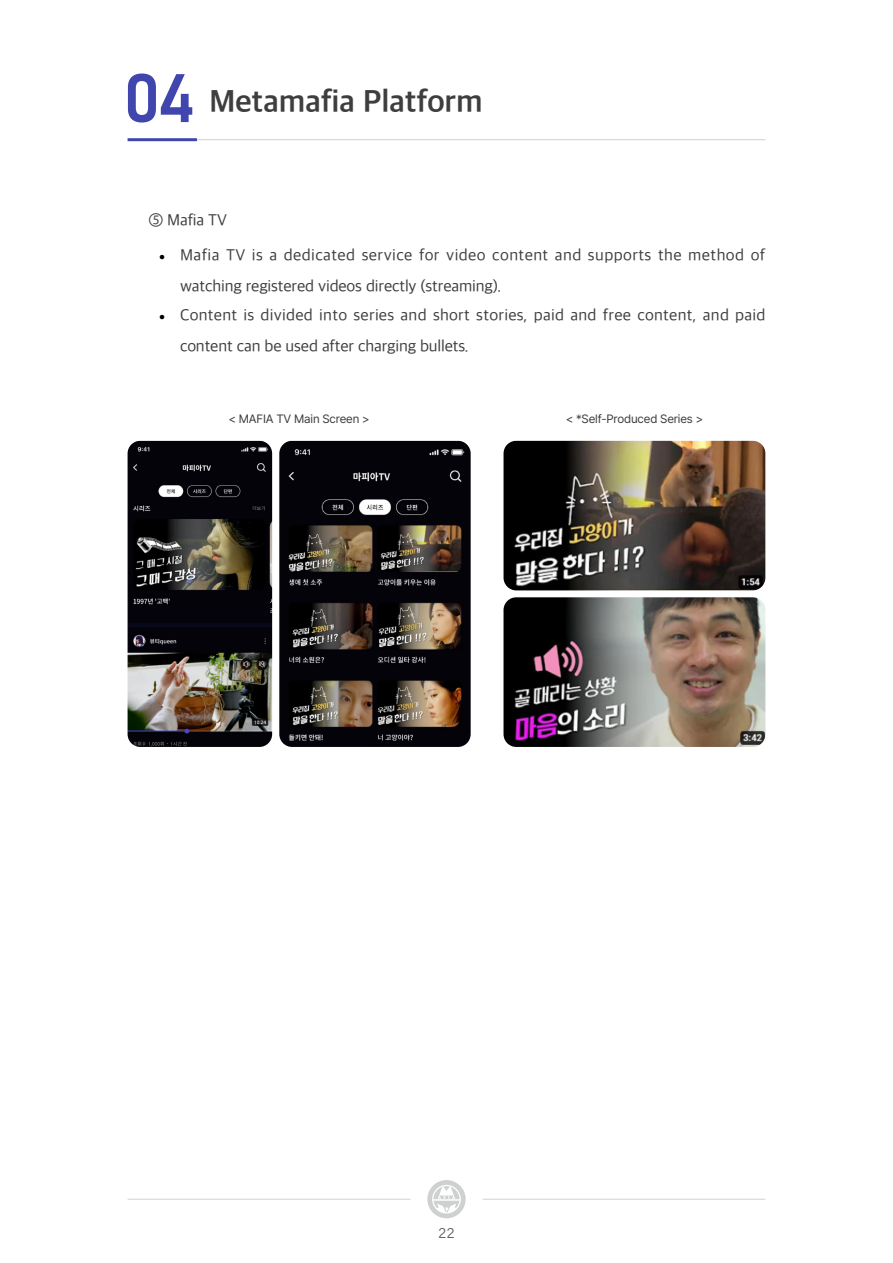
<style>
.page{position:relative;width:893px;height:1263px;background:#fff}
.page>*{position:absolute;margin:0;border:0;box-sizing:border-box;transform-origin:0 0}
.t1{font:67.5px "Bahnschrift";color:#4146af}
.t2{font:31.5px "Apple SD Gothic Neo B00";letter-spacing:-.01em;color:#3e3e3f}
.t3{font:16.5px/30.8px "Apple SD Gothic Neo R00";letter-spacing:.015em;color:#3e3e3f}
.t4{font:15px "Acumin Variable Concept";color:#57585a}
.t5{font:12px "Pretendard Variable";letter-spacing:-.01em;color:#3e3e3f}
.s1{font-family:"Adobe Myungjo Std";font-weight:500;font-size:18px;color:#000}
</style>
<div class="page">
<svg style="left:427px;top:1180px;width:39px;height:38px"></svg>
<hr style="left:128px;top:1199px;width:282px;height:1px;background:#d1d2d4">
<hr style="left:483px;top:1199px;width:282px;height:1px;background:#d1d2d4">
<hr style="left:128px;top:138px;width:69px;height:3px;background:#4146af">
<hr style="left:197px;top:139px;width:568px;height:1px;background:#cfd1d1">
<img style="left:128px;top:441px;width:144px;height:306px">
<img style="left:279px;top:441px;width:192px;height:306px">
<img style="left:503px;top:441px;width:262px;height:149px">
<img style="left:503px;top:597px;width:262px;height:150px">
<p class="t1" style="left:123px;top:47px;width:73px">04</p>
<p class="t2" style="left:209px;top:79px;width:275px">Metamafia Platform</p>
<p class="t3" style="left:149px;top:204px;width:80px">⑤ Mafia TV</p>
<p class="t3" style="left:180px;top:239px;width:587px;text-indent:-27px"><span class="s1">•</span> Mafia TV is a dedicated service for video content and supports the method of watching registered videos directly (streaming).</p>
<p class="t3" style="left:180px;top:299px;width:587px;text-indent:-27px"><span class="s1">•</span> Content is divided into series and short stories, paid and free content, and paid content can be used after charging bullets.</p>
<p class="t5" style="left:228px;top:410px;width:143px">&lt; MAFIA TV Main Screen &gt;</p>
<p class="t5" style="left:566px;top:410px;width:139px">&lt; *Self-Produced Series &gt;</p>
<p class="t4" style="left:439px;top:1222px;width:17px">22</p>
</div>
